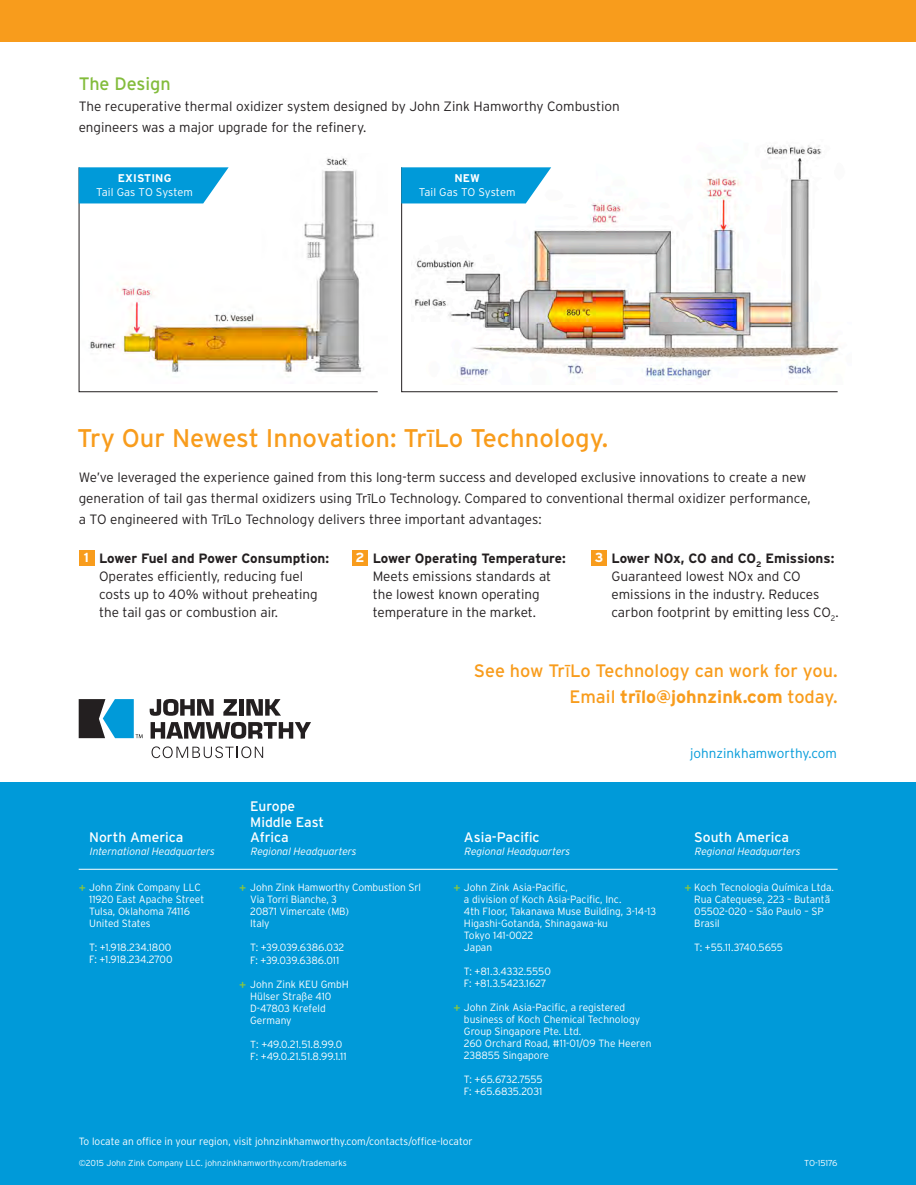
<style>
.page{position:relative;width:916px;height:1185px;background:#fff}
.page>*{position:absolute;margin:0;border:0;box-sizing:border-box;transform-origin:0 0}
.t1{font:25.5px "Interstate";color:#f89c1c}
.Body_Copy{font:18px/25.5px "Interstate";color:#f89c1c;text-align:right}
.Body_Copy-2{font:18px "Interstate";color:#83bc3c}
.Address_Header{font:13.8px/15.3px "Interstate";color:#fff}
.Body_Copy-3{font:300 13.5px/18px "Interstate";color:#231f20}
.website_email{font:300 13.5px "Interstate";color:#009ad9}
.Body_Copy-4{font:700 13.2px "Interstate";color:#fff}
.t2{font:12px "Interstate";color:#8bc63e}
.Bullets_-_orange{font:300 11.1px/13.4px "Interstate";color:#fff;text-align:center}
.Addresses-white{font:300 10.5px/12px "Interstate";color:#fff}
.Addresses-white-2{font:italic 300 10.5px "Interstate";color:#fff}
.Addresses-white-3{font:300 10.5px "Interstate";letter-spacing:-.025em;color:#fff}
.Disclaimer-white{font:300 8.7px "Interstate";color:#fff}
.s1{font-weight:700}
.s2{font-family:"Arial"}
.s3{font-family:"Arial Narrow";font-weight:400}
.s4{font-family:"Arial";font-weight:700}
.s5{font-size:10.35px}
</style>
<div class="page">
<svg style="left:78px;top:167px;width:300px;height:225px"></svg>
<svg style="left:401px;top:166px;width:437px;height:226px"></svg>
<svg style="left:79px;top:167px;width:149px;height:36px;background:#16a2dc"></svg>
<div style="left:0;top:782px;width:915px;height:402px;background:#009ad9"></div>
<svg style="left:151px;top:746px;width:112px;height:12px"></svg>
<svg style="left:150px;top:721px;width:161px;height:17px"></svg>
<svg style="left:150px;top:699px;width:63px;height:16px"></svg>
<svg style="left:223px;top:699px;width:14px;height:16px"></svg>
<hr style="left:239px;top:699px;width:4px;height:16px;background:#231f20">
<svg style="left:246px;top:699px;width:35px;height:16px"></svg>
<svg style="left:79px;top:699px;width:64px;height:39px"></svg>
<hr style="left:79px;top:868px;width:758px;height:1px;background:#fff">
<div style="left:0;top:0;width:915px;height:41px;background:#f89c1c"></div>
<div style="left:79px;top:549px;width:15px;height:16px;background:#f89c1c"></div>
<div style="left:352px;top:549px;width:16px;height:16px;background:#f89c1c"></div>
<div style="left:591px;top:549px;width:15px;height:16px;background:#f89c1c"></div>
<svg style="left:401px;top:167px;width:150px;height:36px;background:#17a2dc"></svg>
<p class="Body_Copy-2" style="left:79px;top:73px;width:94px">The Design</p>
<p class="Body_Copy-3" style="left:79px;top:95px;width:542px;line-height:21px">The recuperative thermal oxidizer system designed by John Zink Hamworthy Combustion engineers was a major upgrade for the refinery.</p>
<p class="Bullets_-_orange" style="left:96px;top:172px;width:98px"><span class="s1">EXISTING<br></span>Tail Gas TO System</p>
<p class="Bullets_-_orange" style="left:418px;top:172px;width:98px"><span class="s1">NEW<br></span>Tail Gas TO System</p>
<p class="t1" style="left:77px;top:424px;width:532px">Try Our Newest Innovation: Tr<span class="s2">ī</span>Lo Technology.</p>
<p class="Body_Copy-3" style="left:79px;top:466px;width:733px;line-height:21px">We’ve leveraged the experience gained from this long-term success and developed exclusive innovations to create a new generation of tail gas thermal oxidizers using Tr<span class="s3">ī</span>Lo Technology. Compared to conventional thermal oxidizer performance, a TO engineered with Tr<span class="s3">ī</span>Lo Technology delivers three important advantages:</p>
<p class="Body_Copy-3" style="left:99px;top:548px;width:231px"><span class="s1">Lower Fuel and Power Consumption:<br></span>Operates efficiently, reducing fuel costs up to 40% without preheating the tail gas or combustion air.</p>
<p class="Body_Copy-3" style="left:372px;top:548px;width:194px"><span class="s1">Lower Operating Temperature:<br></span>Meets emissions standards at the lowest known operating temperature in the market.</p>
<p class="Body_Copy-3" style="left:611px;top:548px;width:228px"><span class="s1">Lower NOx, CO and CO</span><sub>2</sub> <span class="s1">Emissions:<br></span>Guaranteed lowest NOx and CO emissions in the industry. Reduces carbon footprint by emitting less CO<sub>2</sub>.</p>
<p class="Body_Copy-4" style="left:84px;top:550px;width:7px">1</p>
<p class="Body_Copy-4" style="left:355px;top:550px;width:10px">2</p>
<p class="Body_Copy-4" style="left:594px;top:550px;width:10px">3</p>
<p class="Body_Copy" style="left:474px;top:657px;width:365px">See how Tr<span class="s2">ī</span>Lo Technology can work for you.<br>Email <span class="s1">tr</span><span class="s4">ī</span><span class="s1">lo@johnzink.com</span> today.</p>
<p class="Address_Header" style="left:89px;top:829px;width:96px">North America</p>
<p class="Addresses-white-2" style="left:89px;top:845px;width:126px">International Headquarters</p>
<p class="t2" style="left:79px;top:880px;width:9px">+</p>
<p class="Addresses-white" style="left:89px;top:881px;width:113px">John Zink Company LLC</p>
<p class="Addresses-white" style="left:89px;top:893px;width:116px">11920 East Apache Street</p>
<p class="Addresses-white" style="left:89px;top:905px;width:102px">Tulsa, Oklahoma 74116</p>
<p class="Addresses-white" style="left:89px;top:917px;width:63px">United States</p>
<p class="Addresses-white" style="left:89px;top:941px;width:84px">T: +1.918.234.1800</p>
<p class="Addresses-white" style="left:89px;top:953px;width:85px">F: +1.918.234.2700</p>
<p class="Address_Header" style="left:250px;top:798px;width:75px">Europe<br>Middle East</p>
<p class="Address_Header" style="left:250px;top:829px;width:40px">Africa</p>
<p class="Addresses-white-2" style="left:250px;top:845px;width:107px">Regional Headquarters</p>
<p class="Addresses-white" style="left:250px;top:881px;width:172px">John Zink Hamworthy Combustion Srl</p>
<p class="Addresses-white" style="left:250px;top:893px;width:88px">Via Torri Bianche, 3</p>
<p class="Addresses-white" style="left:250px;top:905px;width:100px">20871 Vimercate (MB)</p>
<p class="Addresses-white" style="left:250px;top:917px;width:21px">Italy</p>
<p class="Addresses-white" style="left:250px;top:940px;width:96px;line-height:13.2px">T: +39.039.6386.032<br>F: +39.039.6386.011</p>
<p class="Addresses-white" style="left:250px;top:978px;width:100px">John Zink KEU GmbH</p>
<p class="Addresses-white" style="left:250px;top:990px;width:83px">Hülser Straße 410</p>
<p class="Addresses-white" style="left:250px;top:1002px;width:77px">D-47803 Krefeld</p>
<p class="Addresses-white" style="left:250px;top:1014px;width:43px">Germany</p>
<p class="Addresses-white" style="left:250px;top:1038px;width:98px"><span class="s5">T</span>: +49.0.21.51.8.99.0<br><span class="s5">F</span>: +49.0.21.51.8.99.1.11</p>
<p class="t2" style="left:239px;top:880px;width:9px">+</p>
<p class="t2" style="left:239px;top:977px;width:9px">+</p>
<p class="Address_Header" style="left:464px;top:829px;width:77px">Asia-Pacific</p>
<p class="Addresses-white-2" style="left:464px;top:845px;width:107px">Regional Headquarters</p>
<p class="Addresses-white" style="left:464px;top:881px;width:105px">John Zink Asia-Pacific,</p>
<p class="Addresses-white" style="left:464px;top:893px;width:193px">a division of Koch Asia-Pacific, Inc.<br>4th Floor, Takanawa Muse Building, 3-14-13</p>
<p class="Addresses-white" style="left:464px;top:917px;width:145px">Higashi-Gotanda, Shinagawa-ku<br>Tokyo 141-0022<br>Japan</p>
<p class="Addresses-white" style="left:464px;top:965px;width:88px">T: +81.3.4332.5550<br>F: +81.3.5423.1627</p>
<p class="Addresses-white" style="left:464px;top:1001px;width:177px">John Zink Asia-Pacific, a registered business of Koch Chemical Technology<br>Group Singapore Pte. Ltd.</p>
<p class="Addresses-white" style="left:464px;top:1037px;width:189px">260 Orchard Road, #11-01/09 The Heeren</p>
<p class="Addresses-white" style="left:464px;top:1049px;width:87px">238855 Singapore</p>
<p class="Addresses-white-3" style="left:464px;top:1073px;width:80px">T: +65.6732.7555</p>
<p class="Addresses-white" style="left:464px;top:1085px;width:80px">F: +65.6835.2031</p>
<p class="t2" style="left:453px;top:880px;width:9px">+</p>
<p class="t2" style="left:453px;top:1000px;width:9px">+</p>
<p class="website_email" style="left:689px;top:745px;width:148px">johnzinkhamworthy.com</p>
<p class="Address_Header" style="left:694px;top:829px;width:96px">South America</p>
<p class="Addresses-white-2" style="left:694px;top:845px;width:107px">Regional Headquarters</p>
<p class="Addresses-white" style="left:694px;top:881px;width:141px">Koch Tecnologia Química Ltda.</p>
<p class="Addresses-white" style="left:694px;top:893px;width:137px">Rua Catequese, 223 – Butantã</p>
<p class="Addresses-white" style="left:694px;top:905px;width:131px">05502-020 – São Paulo – SP</p>
<p class="Addresses-white" style="left:694px;top:917px;width:27px">Brasil</p>
<p class="Addresses-white" style="left:694px;top:941px;width:90px">T: +55.11.3740.5655</p>
<p class="t2" style="left:684px;top:880px;width:9px">+</p>
<p class="Addresses-white" style="left:79px;top:1134px;width:395px">To locate an office in your region, visit johnzinkhamworthy.com/contacts/office-locator</p>
<p class="Disclaimer-white" style="left:79px;top:1157px;width:269px">©2015 John Zink Company LLC. johnzinkhamworthy.com/trademarks</p>
<p class="Disclaimer-white" style="left:803px;top:1157px;width:35px">TO-15176</p>
</div>
